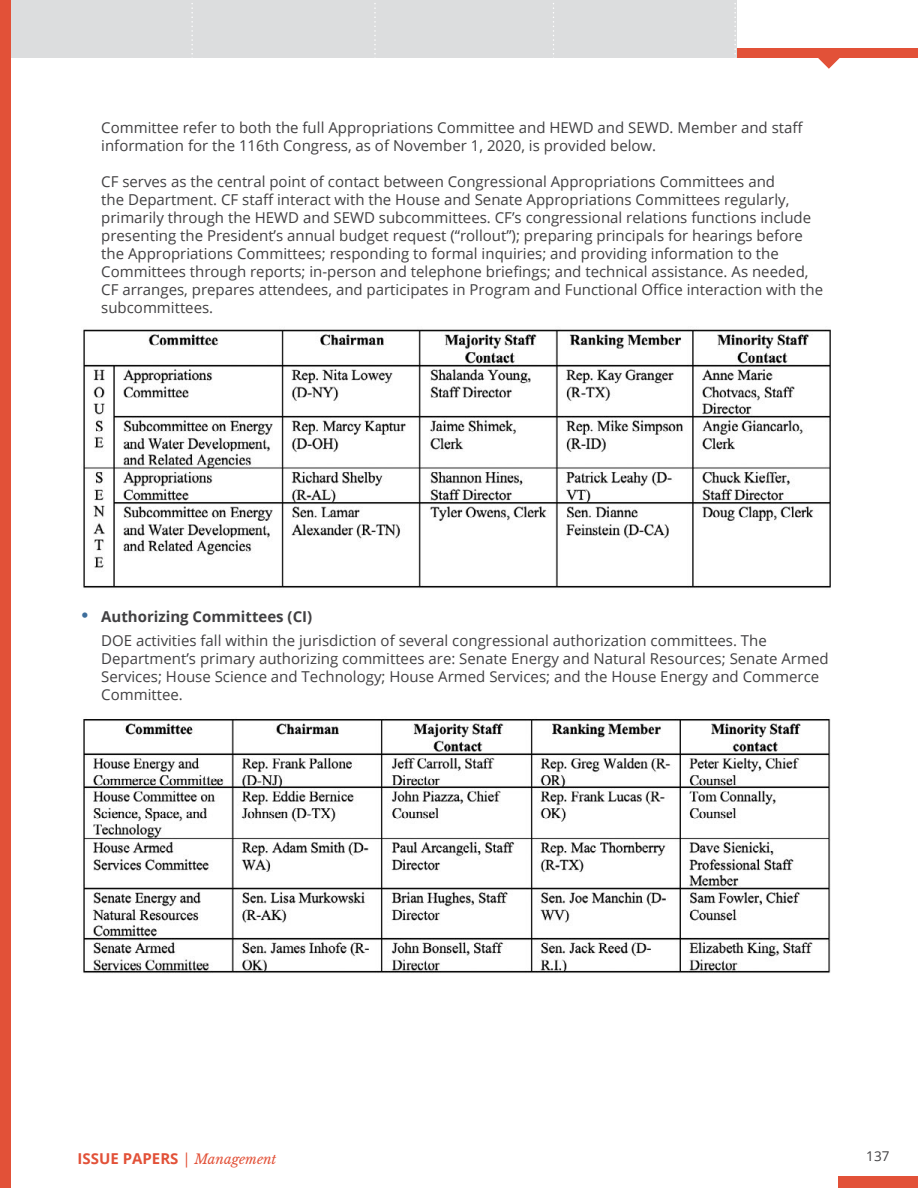
<style>
.page{position:relative;width:918px;height:1188px;background:#fff}
.page>*{position:absolute;margin:0;border:0;box-sizing:border-box;transform-origin:0 0}
.t1{font:15px/18px "Open Sans";color:#414042}
.t2{font:700 15px "Open Sans";color:#e25138}
.t3{font:13.5px "Open Sans";color:#414042}
.s1{color:#3e6e9c}
.s2{font-weight:700}
.s3{font-weight:400}
.s4{font-family:"Libre Baskerville";font-weight:400;font-style:italic;font-size:13.5px}
</style>
<div class="page">
<div style="left:838px;top:1176px;width:80px;height:12px;background:#e25138"></div>
<div style="left:734px;top:48px;width:184px;height:10px;background:#e25138"></div>
<svg style="left:818px;top:58px;width:22px;height:11px"></svg>
<div style="left:370px;top:0;width:186px;height:58px;background:#dcddde"></div>
<div style="left:8px;top:0;width:184px;height:58px;background:#dcddde"></div>
<div style="left:192px;top:0;width:184px;height:58px;background:#dcddde"></div>
<svg style="left:374px;top:3px;width:2px;height:51px"></svg>
<div style="left:554px;top:0;width:183px;height:58px;background:#dcddde"></div>
<svg style="left:553px;top:3px;width:1px;height:55px"></svg>
<svg style="left:734px;top:3px;width:2px;height:51px"></svg>
<svg style="left:191px;top:3px;width:2px;height:51px"></svg>
<div style="left:0;top:0;width:11px;height:1188px;background:#e25138"></div>
<img style="left:83px;top:329px;width:748px;height:260px">
<img style="left:83px;top:719px;width:748px;height:255px">
<p class="t1" style="left:101px;top:118px;width:704px">Committee refer to both the full Appropriations Committee and HEWD and SEWD. Member and staff information for the 116th Congress, as of November 1, 2020, is provided below.</p>
<p class="t1" style="left:101px;top:172px;width:723px">CF serves as the central point of contact between Congressional Appropriations Committees and<br>the Department. CF staff interact with the House and Senate Appropriations Committees regularly, primarily through the HEWD and SEWD subcommittees. CF’s congressional relations functions include presenting the President’s annual budget request (“rollout”); preparing principals for hearings before the Appropriations Committees; responding to formal inquiries; and providing information to the Committees through reports; in-person and telephone briefings; and technical assistance. As needed, CF arranges, prepares attendees, and participates in Program and Functional Office interaction with the subcommittees.</p>
<p class="t1" style="left:101px;top:603px;width:667px;line-height:24.8px;text-indent:-20px"><span class="s1">•</span> <span class="s2">Authorizing Committees (CI)<br></span>DOE activities fall within the jurisdiction of several congressional authorization committees. The</p>
<p class="t1" style="left:101px;top:650px;width:729px">Department’s primary authorizing committees are: Senate Energy and Natural Resources; Senate Armed<br>Services; House Science and Technology; House Armed Services; and the House Energy and Commerce<br>Committee.</p>
<p class="t2" style="left:78px;top:1148px;width:200px">ISSUE PAPERS <span class="s3">|</span> <span class="s4">Management</span></p>
<p class="t3" style="left:866px;top:1147px;width:25px">137</p>
</div>
